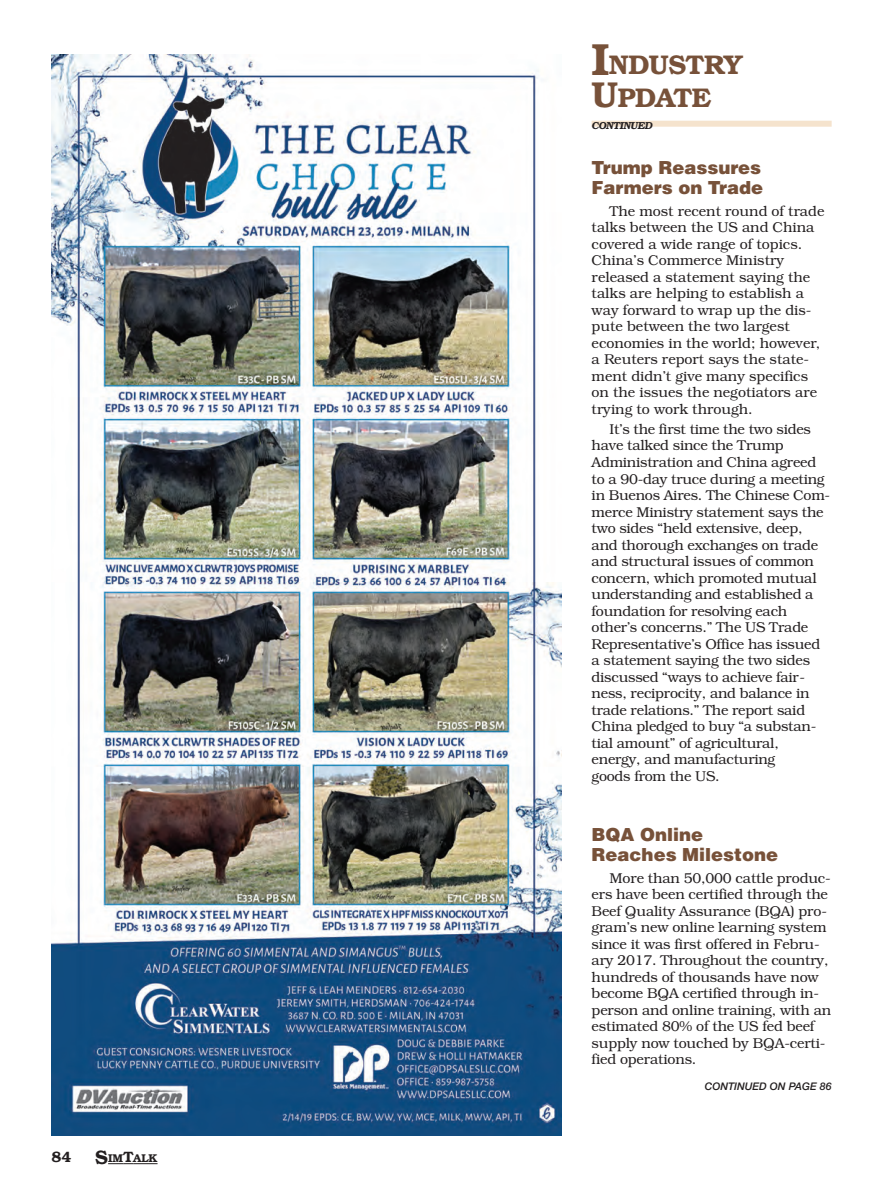
<style>
.page{position:relative;width:891px;height:1202px;background:#fff}
.page>*{position:absolute;margin:0;border:0;box-sizing:border-box;transform-origin:0 0}
.t1{font:600 27px/33px "Bookman";letter-spacing:-.02em;color:#775139}
.t2{font:900 18px/20.2px "Helvetica";color:#775139}
.t3{font:300 14.25px/16.5px "Bookman";letter-spacing:-.01em;color:#231f20}
.t4{font:600 11.25px "Bookman";color:#231f20}
.t5{font:italic 500 10.5px "Helvetica Neue";color:#231f20}
.t6{font:italic 600 10.2px "Bookman";letter-spacing:-.035em;color:#231f20}
.s1{font-size:15px}
.s2{font-size:19.5px}
.s3{font-size:45px}
.s4{font-size:36px}
</style>
<div class="page">
<div style="left:592px;top:121px;width:240px;height:6px;background:#f5e3cd"></div>
<img style="left:52px;top:54px;width:510px;height:1080px">
<p class="t4" style="left:52px;top:1152px;width:107px"><span class="s1">84</span> <span class="s2">S</span>IM<span class="s1">T</span>ALK</p>
<h1 class="t1" style="left:592px;top:50px;width:153px"><span class="s3">I</span>NDUSTRY<br><span class="s4">U</span>PDATE</h1>
<p class="t6" style="left:592px;top:121px;width:62px">CONTINUED</p>
<p class="t2" style="left:592px;top:158px;width:173px">Trump Reassures<br>Farmers on Trade</p>
<p class="t3" style="left:592px;top:204px;width:234px;text-indent:18px">The most recent round of trade talks between the US and China covered a wide range of topics.<br>China’s Commerce Ministry released a statement saying the talks are helping to establish a way forward to wrap up the dis&shy;pute between the two largest economies in the world; however, a Reuters report says the state&shy;ment didn’t give many specifics on the issues the negotiators are trying to work through.</p>
<p class="t3" style="left:592px;top:422px;width:240px;text-indent:18px">It’s the first time the two sides have talked since the Trump<br>Administration and China agreed to a 90-day truce during a meeting in Buenos Aires. The Chinese Com&shy;merce Ministry statement says the two sides “held extensive, deep, and thorough exchanges on trade and structural issues of common concern, which promoted mutual understanding and established a foundation for resolving each other’s concerns.” The US Trade<br>Representative’s Office has issued a statement saying the two sides discussed “ways to achieve fair&shy;ness, reciprocity, and balance in trade relations.” The report said<br>China pledged to buy “a substan&shy;tial amount” of agricultural, energy, and manufacturing<br>goods from the US.</p>
<p class="t2" style="left:592px;top:825px;width:188px">BQA Online<br>Reaches Milestone</p>
<p class="t3" style="left:592px;top:870px;width:241px;text-indent:18px">More than 50,000 cattle produc&shy;ers have been certified through the<br>Beef Quality Assurance (BQA) pro&shy;gram’s new online learning system since it was first offered in Febru&shy;ary 2017. Throughout the country, hundreds of thousands have now become BQA certified through in&shy;person and online training, with an estimated 80% of the US fed beef supply now touched by BQA-certi&shy;fied operations.</p>
<p class="t5" style="left:705px;top:1081px;width:128px">CONTINUED ON PAGE 86</p>
</div>
